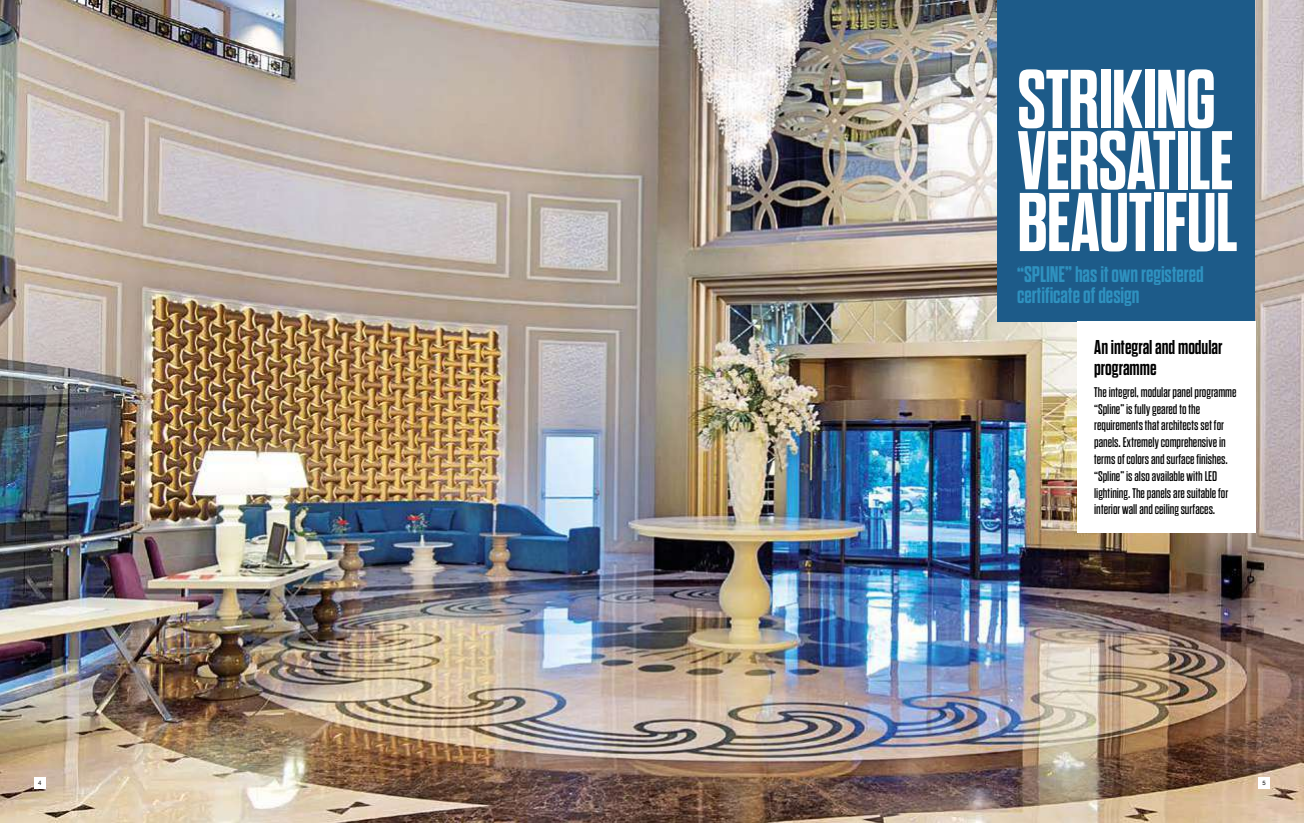
<style>
.page{position:relative;width:1304px;height:823px;background:#fff}
.page>*{position:absolute;margin:0;border:0;box-sizing:border-box;transform-origin:0 0}
.t1{font:700 83px/123px "Dharma Gothic E";letter-spacing:-.01em;color:#fff}
.t2{font:700 22.5px/21.4px "Dharma Gothic E";color:#2f92c0}
.t3{font:700 20px/21px "Dharma Gothic E";color:#000}
.t4{font:14px/16.8px "Dharma Gothic E";color:#000}
.t5{font:6px "Helvetica Neue CE";color:#000}
</style>
<div class="page">
<img style="left:0;top:0;width:1304px;height:822px">
<div style="left:997px;top:0;width:258px;height:321px;background:#1d5b89"></div>
<div style="left:1077px;top:321px;width:178px;height:211px;background:#fff"></div>
<div style="left:34px;top:777px;width:11px;height:11px;background:#fff"></div>
<div style="left:1259px;top:777px;width:11px;height:11px;background:#fff"></div>
<h1 class="t1" style="left:1017px;top:39px;width:221px">STRIKING<br>BEAUTIFUL</h1>
<h1 class="t1" style="left:1017px;top:101px;width:218px">VERSATILE</h1>
<h2 class="t2" style="left:1017px;top:263px;width:188px">“SPLINE” has it own registered certificate of design</h2>
<h3 class="t3" style="left:1094px;top:337px;width:130px">An integral and modular programme</h3>
<p class="t4" style="left:1094px;top:383px;width:144px">The integrel, modular panel programme “Spline” is fully geared to the requirements that architects set for panels. Extremely comprehensive in terms of colors and surface finishes. “Spline” is also available with LED lightining. The panels are suitable for interior wall and ceiling surfaces.</p>
<p class="t5" style="left:38px;top:779px;width:5px">4</p>
<p class="t5" style="left:1263px;top:779px;width:5px">5</p>
</div>
